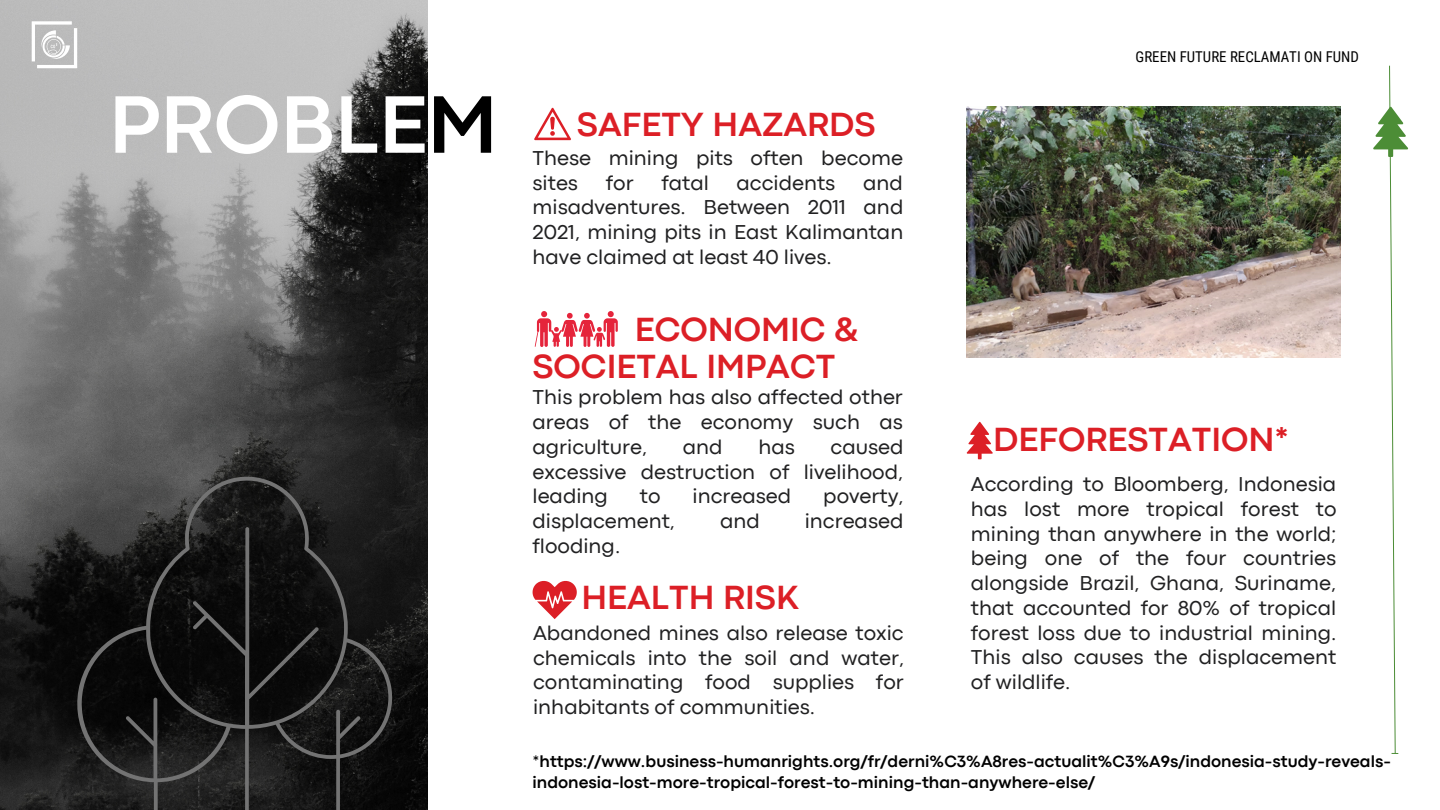
<style>
.page{position:relative;width:1440px;height:810px;background:#fff}
.page>*{position:absolute;margin:0;border:0;box-sizing:border-box;transform-origin:0 0}
.t1{font:700 85px "Codec Pro";color:#fff}
.t2{font:700 35px/37.5px "Codec Pro";color:#dc1f26}
.t3{font:21px/24.8px "Codec Pro";color:#212122;text-align:justify}
.t4{font:700 17px/20.2px "Codec Pro";color:#000}
.t5{font:14.9px "Roboto Condensed";color:#000}
.s1{color:#000}
.s2{font-weight:400}
</style>
<div class="page">
<img style="left:0;top:0;width:428px;height:810px">
<svg style="left:32px;top:21px;width:45px;height:47px"></svg>
<svg style="left:1373px;top:65px;width:35px;height:689px"></svg>
<svg style="left:77px;top:477px;width:315px;height:333px"></svg>
<svg style="left:534px;top:107px;width:37px;height:34px"></svg>
<svg style="left:533px;top:581px;width:44px;height:38px"></svg>
<svg style="left:535px;top:311px;width:83px;height:36px"></svg>
<svg style="left:967px;top:422px;width:26px;height:37px"></svg>
<img style="left:967px;top:107px;width:374px;height:251px">
<h1 class="t1" style="left:109px;top:94px;width:391px">PROBLE<span class="s1">M</span></h1>
<h2 class="t2" style="left:577px;top:108px;width:300px">SAFETY HAZARDS</h2>
<p class="t3" style="left:533px;top:147px;width:372px">These mining pits often become sites</p>
<p class="t3" style="left:606px;top:172px;width:29px">for</p>
<p class="t3" style="left:661px;top:172px;width:49px">fatal</p>
<p class="t3" style="left:737px;top:172px;width:100px">accidents</p>
<p class="t3" style="left:533px;top:172px;width:372px;text-indent:331px">and misadventures. Between 2011 and 2021, mining pits in East Kalimantan have claimed at least 40 lives.</p>
<h2 class="t2" style="left:532px;top:313px;width:329px;text-indent:102px">ECONOMIC &amp;<br>SOCIETAL IMPACT</h2>
<p class="t3" style="left:533px;top:387px;width:372px">This problem has also affected other areas of the economy such as agriculture,</p>
<p class="t3" style="left:533px;top:436px;width:372px;text-indent:298px">caused excessive destruction of livelihood, leading</p>
<p class="t3" style="left:683px;top:436px;width:41px">and</p>
<p class="t3" style="left:758px;top:436px;width:38px">has</p>
<p class="t3" style="left:640px;top:486px;width:22px">to</p>
<p class="t3" style="left:693px;top:486px;width:100px">increased</p>
<p class="t3" style="left:823px;top:486px;width:82px">poverty,</p>
<p class="t3" style="left:533px;top:510px;width:144px">displacement,</p>
<p class="t3" style="left:720px;top:510px;width:41px">and</p>
<p class="t3" style="left:805px;top:510px;width:100px">increased</p>
<p class="t3" style="left:533px;top:535px;width:89px">flooding.</p>
<h2 class="t2" style="left:582px;top:582px;width:219px">HEALTH RISK</h2>
<p class="t3" style="left:533px;top:622px;width:372px">Abandoned mines also release toxic chemicals into the soil and water, contaminating food supplies for inhabitants of communities.</p>
<p class="t5" style="left:1136px;top:48px;width:225px">GREEN FUTURE RECLAMATI ON FUND</p>
<h2 class="t2" style="left:993px;top:423px;width:297px">DEFORESTATION*</h2>
<p class="t3" style="left:971px;top:473px;width:367px">According to Bloomberg, Indonesia has lost more tropical forest to mining than anywhere in the world; being one of the four countries alongside Brazil, Ghana, Suriname, that accounted for 80% of tropical forest loss due to industrial mining.<br>This also causes the displacement of wildlife.</p>
<p class="t4" style="left:533px;top:753px;width:860px"><span class="s2">*</span>https://www.business-humanrights.org/fr/derni%C3%A8res-actualit%C3%A9s/indonesia-study-reveals&shy;indonesia-lost-more-tropical-forest-to-mining-than-anywhere-else/</p>
</div>
